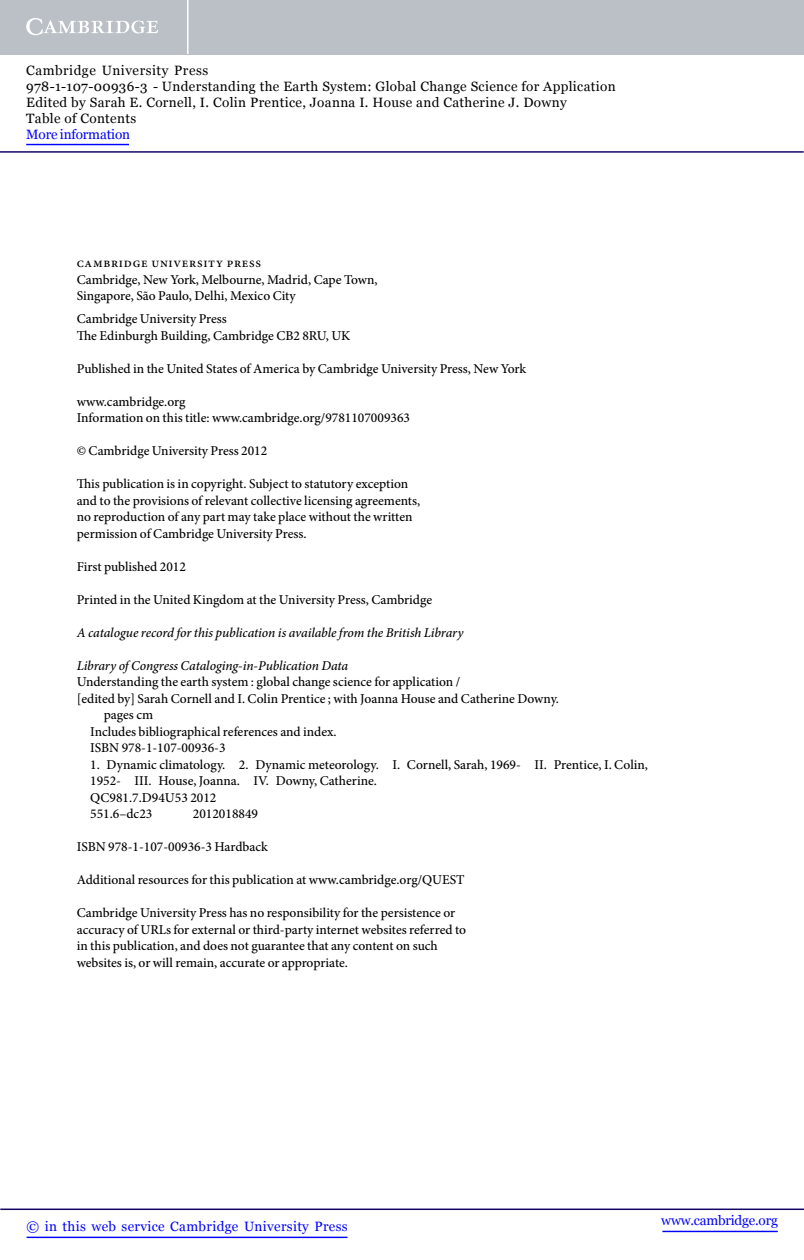
<style>
.page{position:relative;width:804px;height:1260px;background:#fff}
.page>*{position:absolute;margin:0;border:0;box-sizing:border-box;transform-origin:0 0}
.t1{font:500 13.5px/16.5px "Minion Pro";color:#000}
.t2{font:13.5px/16.2px "Georgia";letter-spacing:.025em;color:#000}
.t3{font:italic 500 13.5px "Minion Pro";letter-spacing:-.01em;color:#000}
.t4{font:13.5px "Georgia";letter-spacing:.025em;color:#00f}
.t5{font:13.5px "Georgia";letter-spacing:-.015em;color:#00f}
.t6{font:13.5px "Georgia";letter-spacing:-.01em;color:#00f}
</style>
<div class="page">
<hr style="left:662px;top:1231px;width:116px;height:1px;background:#00f">
<hr style="left:0;top:1209px;width:804px;height:1px;background:#150666">
<hr style="left:27px;top:1237px;width:320px;height:1px;background:#00f">
<div style="left:0;top:0;width:804px;height:54px;background:#bac0c6"></div>
<svg style="left:26px;top:18px;width:132px;height:17px"></svg>
<hr style="left:187px;top:0;width:2px;height:54px;background:#fff">
<hr style="left:0;top:151px;width:804px;height:2px;background:#150666">
<hr style="left:26px;top:144px;width:103px;height:1px;background:#00f">
<p class="t2" style="left:26px;top:62px;width:591px">Cambridge University Press<br>978-1-107-00936-3 - Understanding the Earth System: Global Change Science for Application Edited by Sarah E. Cornell, I. Colin Prentice, Joanna I. House and Catherine J. Downy<br>Table of Contents</p>
<p class="t6" style="left:26px;top:127px;width:105px">More information</p>
<p class="t1" style="left:77px;top:255px;width:302px">cambridge university press<br>Cambridge, New York, Melbourne, Madrid, Cape Town,<br>Singapore, São Paulo, Delhi, Mexico City</p>
<p class="t1" style="left:77px;top:311px;width:275px">Cambridge University Press<br>The Edinburgh Building, Cambridge CB2 8RU, UK</p>
<p class="t1" style="left:77px;top:360px;width:451px">Published in the United States of America by Cambridge University Press, New York</p>
<p class="t1" style="left:77px;top:393px;width:335px">www.cambridge.org<br>Information on this title: www.cambridge.org/9781107009363</p>
<p class="t1" style="left:77px;top:443px;width:192px">© Cambridge University Press 2012</p>
<p class="t1" style="left:77px;top:476px;width:345px">This publication is in copyright. Subject to statutory exception and to the provisions of relevant collective licensing agreements, no reproduction of any part may take place without the written permission of Cambridge University Press.</p>
<p class="t1" style="left:77px;top:558px;width:111px">First published 2012</p>
<p class="t1" style="left:77px;top:591px;width:357px">Printed in the United Kingdom at the University Press, Cambridge</p>
<p class="t3" style="left:77px;top:623px;width:388px">A catalogue record for this publication is available from the British Library</p>
<p class="t3" style="left:77px;top:656px;width:273px">Library of Congress Cataloging-in-Publication Data</p>
<p class="t1" style="left:77px;top:674px;width:385px">Understanding the earth system : global change science for application /</p>
<p class="t1" style="left:77px;top:690px;width:484px">[edited by] Sarah Cornell and I. Colin Prentice ; with Joanna House and Catherine Downy.</p>
<p class="t1" style="left:104px;top:707px;width:51px">pages cm</p>
<p class="t1" style="left:90px;top:723px;width:248px">Includes bibliographical references and index.</p>
<p class="t1" style="left:90px;top:740px;width:137px">ISBN 978-1-107-00936-3</p>
<p class="t1" style="left:90px;top:756px;width:559px">1. Dynamic climatology. 2. Dynamic meteorology. I. Cornell, Sarah, 1969- II. Prentice, I. Colin, 1952- III. House, Joanna. IV. Downy, Catherine.<br>QC981.7.D94U53 2012<br>551.6–dc23</p>
<p class="t1" style="left:193px;top:806px;width:67px">2012018849</p>
<p class="t1" style="left:77px;top:839px;width:193px">ISBN 978-1-107-00936-3 Hardback</p>
<p class="t1" style="left:77px;top:872px;width:389px">Additional resources for this publication at www.cambridge.org/QUEST</p>
<p class="t1" style="left:77px;top:905px;width:391px">Cambridge University Press has no responsibility for the persistence or accuracy of URLs for external or third-party internet websites referred to in this publication, and does not guarantee that any content on such websites is, or will remain, accurate or appropriate.</p>
<p class="t4" style="left:27px;top:1219px;width:323px">© in this web service Cambridge University Press</p>
<p class="t5" style="left:661px;top:1213px;width:118px">www.cambridge.org</p>
</div>
